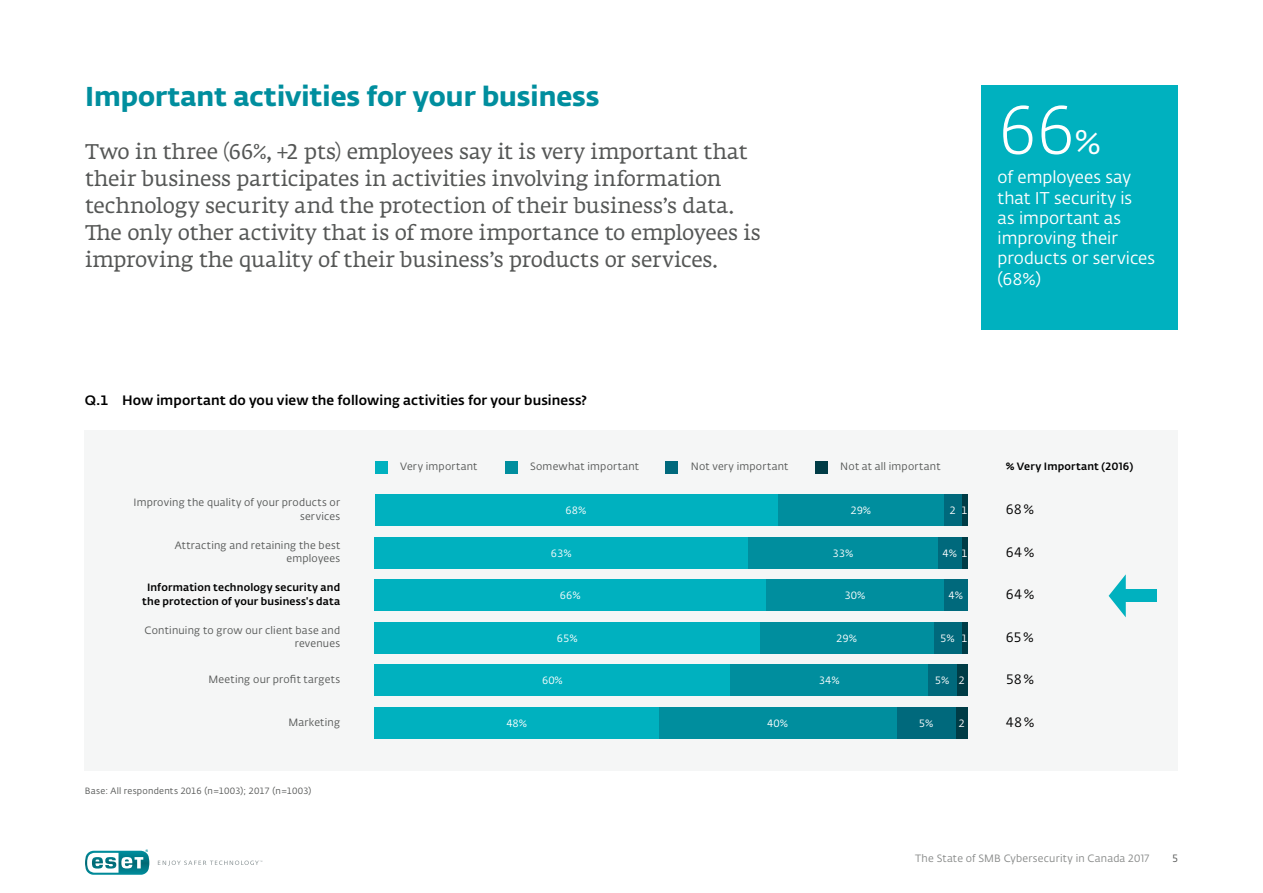
<style>
.page{position:relative;width:1263px;height:893px;background:#fff}
.page>*{position:absolute;margin:0;border:0;box-sizing:border-box;transform-origin:0 0}
.t1{font:67.5px "Fedra Sans Alt Pro Light LF";color:#fff}
.t2{font:27px "Fedra Sans Alt Pro Bold LF";color:#008e9e}
.t3{font:21px/27px "Fedra Serif A Std";letter-spacing:-.005em;color:#555756}
.t4{font:16.8px/20.2px "Fedra Sans Alt Pro Book LF";color:#fff}
.t5{font:13.5px "Fedra Sans Alt Pro Med LF";letter-spacing:.01em;color:#000}
.t6{font:13.5px "Fedra Sans Alt Pro Book LF";letter-spacing:.01em;color:#000}
.t7{font:10.5px/13.5px "Fedra Sans Alt Pro Book LF";letter-spacing:.02em;color:#555756;text-align:right}
.t8{font:10.5px/13.5px "Fedra Sans Alt Pro Med LF";letter-spacing:.02em;color:#000;text-align:center}
.t9{font:10.5px "Fedra Sans Alt Pro Book LF";color:#fff}
.t10{font:10.5px "Fedra Sans Alt Pro Book LF";letter-spacing:.02em;color:#878988}
.t11{font:9px "Fedra Sans Alt Pro Book LF";letter-spacing:.025em;color:#555756}
.s1{font-family:"Fedra Sans Alt Pro Book LF";font-size:33.75px}
</style>
<div class="page">
<svg style="left:158px;top:860px;width:104px;height:6px"></svg>
<svg style="left:85px;top:849px;width:64px;height:26px"></svg>
<div style="left:85px;top:431px;width:1093px;height:340px;background:#f5f6f6"></div>
<div style="left:944px;top:495px;width:17px;height:31px;background:#00697c"></div>
<div style="left:778px;top:495px;width:166px;height:31px;background:#008e9e"></div>
<div style="left:375px;top:495px;width:402px;height:31px;background:#00b1bf"></div>
<div style="left:375px;top:461px;width:12px;height:13px;background:#00b1bf"></div>
<div style="left:505px;top:461px;width:12px;height:13px;background:#008e9e"></div>
<div style="left:665px;top:461px;width:13px;height:13px;background:#00697c"></div>
<div style="left:815px;top:461px;width:12px;height:13px;background:#003c46"></div>
<div style="left:1125px;top:589px;width:32px;height:13px;background:#00b1bf"></div>
<svg style="left:1108px;top:574px;width:18px;height:43px"></svg>
<div style="left:938px;top:537px;width:23px;height:31px;background:#00697c"></div>
<div style="left:933px;top:622px;width:28px;height:32px;background:#00697c"></div>
<div style="left:928px;top:665px;width:28px;height:31px;background:#00697c"></div>
<div style="left:896px;top:707px;width:60px;height:32px;background:#00697c"></div>
<div style="left:944px;top:580px;width:23px;height:31px;background:#00697c"></div>
<div style="left:748px;top:537px;width:190px;height:31px;background:#008e9e"></div>
<div style="left:760px;top:622px;width:173px;height:32px;background:#008e9e"></div>
<div style="left:730px;top:665px;width:198px;height:31px;background:#008e9e"></div>
<div style="left:659px;top:707px;width:237px;height:32px;background:#008e9e"></div>
<div style="left:766px;top:580px;width:178px;height:31px;background:#008e9e"></div>
<div style="left:375px;top:537px;width:373px;height:31px;background:#00b1bf"></div>
<div style="left:375px;top:622px;width:385px;height:32px;background:#00b1bf"></div>
<div style="left:375px;top:665px;width:355px;height:31px;background:#00b1bf"></div>
<div style="left:375px;top:707px;width:284px;height:32px;background:#00b1bf"></div>
<div style="left:375px;top:580px;width:391px;height:31px;background:#00b1bf"></div>
<div style="left:982px;top:85px;width:196px;height:245px;background:#00b1bf"></div>
<p class="t2" style="left:85px;top:75px;width:516px">Important activities for your business</p>
<p class="t3" style="left:85px;top:140px;width:677px">Two in three (66%, +2 pts) employees say it is very important that their business participates in activities involving information technology security and the protection of their business’s data.<br>The only other activity that is of more importance to employees is improving the quality of their business’s products or services.</p>
<p class="t5" style="left:85px;top:390px;width:504px">Q.1 How important do you view the following activities for your business?</p>
<h1 class="t1" style="left:998px;top:85px;width:105px">66<span class="s1">%</span></h1>
<p class="t4" style="left:998px;top:167px;width:159px">of employees say that IT security is<br>as important as improving their products or services (68%)</p>
<p class="t7" style="left:400px;top:459px;width:79px">Very important</p>
<p class="t7" style="left:530px;top:459px;width:110px">Somewhat important</p>
<p class="t7" style="left:691px;top:459px;width:99px">Not very important</p>
<p class="t7" style="left:840px;top:459px;width:102px">Not at all important</p>
<p class="t8" style="left:1006px;top:459px;width:129px">% Very Important (2016)</p>
<p class="t9" style="left:961px;top:503px;width:8px">1</p>
<p class="t9" style="left:942px;top:545px;width:27px">4% 1</p>
<p class="t7" style="left:133px;top:496px;width:208px">Improving the quality of your products or services</p>
<p class="t6" style="left:1006px;top:500px;width:30px">68%</p>
<p class="t6" style="left:1006px;top:542px;width:30px">64%</p>
<p class="t6" style="left:1006px;top:585px;width:30px">64%</p>
<p class="t6" style="left:1006px;top:627px;width:30px">65%</p>
<p class="t6" style="left:1006px;top:670px;width:30px">58%</p>
<p class="t6" style="left:1006px;top:712px;width:30px">48%</p>
<p class="t9" style="left:566px;top:503px;width:22px">68%</p>
<p class="t9" style="left:850px;top:503px;width:22px">29%</p>
<p class="t9" style="left:949px;top:503px;width:8px">2</p>
<p class="t7" style="left:175px;top:538px;width:167px">Attracting and retaining the best employees</p>
<p class="t8" style="left:142px;top:580px;width:199px">Information technology security and the protection of your business's data</p>
<p class="t7" style="left:145px;top:623px;width:197px">Continuing to grow our client base and revenues</p>
<p class="t7" style="left:208px;top:672px;width:133px">Meeting our profit targets</p>
<p class="t7" style="left:288px;top:715px;width:53px">Marketing</p>
<p class="t9" style="left:551px;top:545px;width:22px">63%</p>
<p class="t9" style="left:832px;top:545px;width:22px">33%</p>
<p class="t9" style="left:844px;top:588px;width:22px">30%</p>
<p class="t9" style="left:560px;top:588px;width:22px">66%</p>
<p class="t9" style="left:948px;top:588px;width:16px">4%</p>
<p class="t9" style="left:836px;top:631px;width:22px">29%</p>
<p class="t9" style="left:819px;top:673px;width:22px">34%</p>
<p class="t9" style="left:557px;top:631px;width:22px">65%</p>
<p class="t9" style="left:542px;top:673px;width:22px">60%</p>
<p class="t9" style="left:940px;top:631px;width:16px">5%</p>
<p class="t9" style="left:935px;top:673px;width:16px">5%</p>
<p class="t9" style="left:961px;top:631px;width:8px">1</p>
<p class="t9" style="left:958px;top:673px;width:8px">2</p>
<p class="t9" style="left:958px;top:716px;width:8px">2</p>
<p class="t9" style="left:506px;top:716px;width:22px">48%</p>
<p class="t9" style="left:767px;top:716px;width:22px">40%</p>
<p class="t9" style="left:919px;top:716px;width:16px">5%</p>
<p class="t11" style="left:85px;top:784px;width:228px">Base: All respondents 2016 (n=1003); 2017 (n=1003)</p>
<p class="t10" style="left:915px;top:851px;width:236px">The State of SMB Cybersecurity in Canada 2017</p>
<p class="t7" style="left:1172px;top:851px;width:7px">5</p>
</div>
